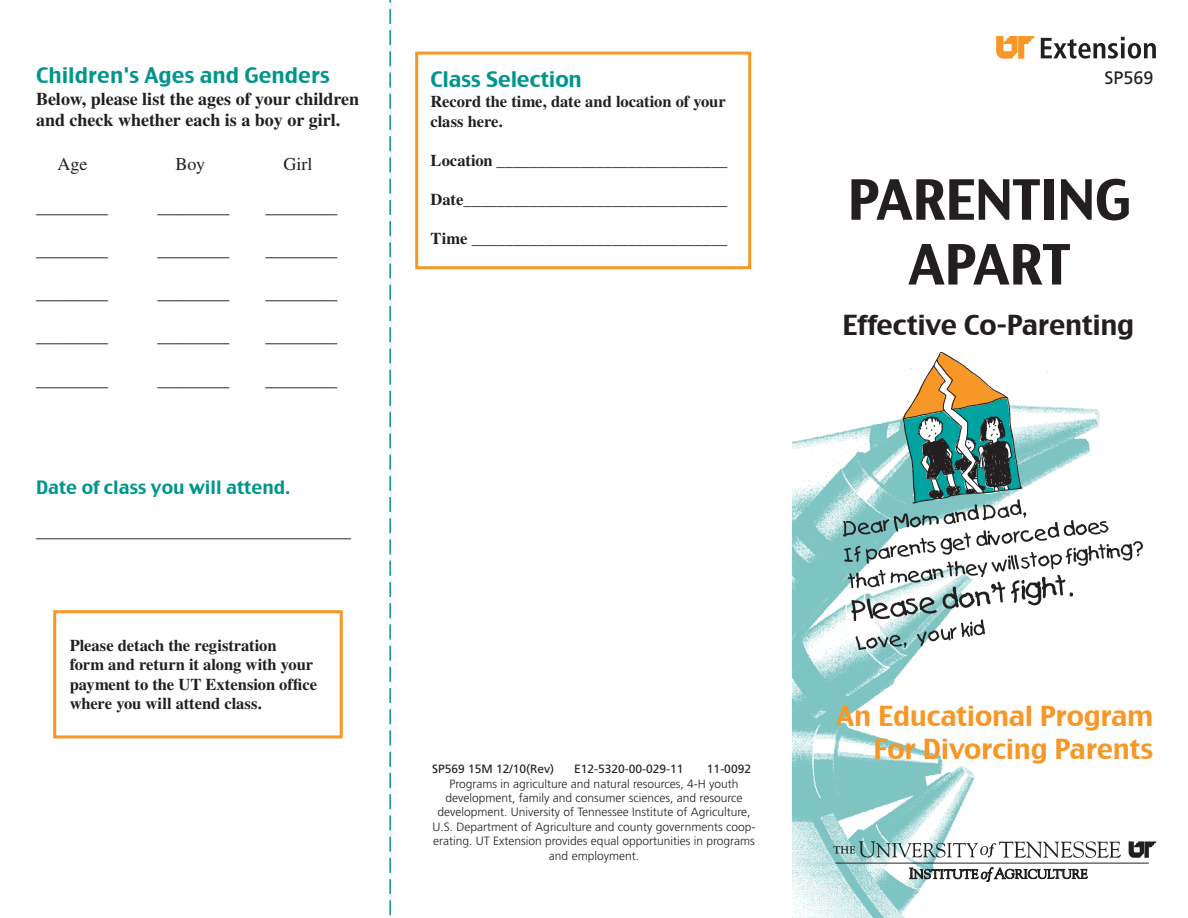
<style>
.page{position:relative;width:1188px;height:918px;background:#fff}
.page>*{position:absolute;margin:0;border:0;box-sizing:border-box;transform-origin:0 0}
.t1{font:54px "Charcoal CY";letter-spacing:-.01em;color:#231f20}
.t2{font:27px "Charcoal CY";letter-spacing:-.015em;color:#f79727}
.t3{font:27px "Charcoal CY";letter-spacing:-.01em;color:#231f20}
.t4{font:21px "Charcoal CY";color:#00958e}
.t5{font:18px "Times LT Std";color:#231f20}
.t6{font:700 18px/21.6px "Times LT Std";color:#231f20}
.t7{font:18px "Charcoal CY";color:#00958e}
.Pub_number{font:18px "Frutiger LT Std";color:#231f20}
.t8{font:700 16.5px/19.5px "Times LT Std";letter-spacing:-.005em;color:#231f20}
.t9{font:300 12px/14.4px "Frutiger LT Std";color:#231f20;text-align:center}
.t10{font:12px "Frutiger LT Std";color:#231f20}
</style>
<div class="page">
<svg style="left:389px;top:0;width:2px;height:916px"></svg>
<img style="left:792px;top:431px;width:308px;height:487px">
<img style="left:843px;top:353px;width:300px;height:297px">
<div style="left:53px;top:610px;width:290px;height:128px;border:3px solid #f79727"></div>
<div style="left:415px;top:52px;width:336px;height:217px;border:3px solid #f79727"></div>
<hr style="left:836px;top:863px;width:313px;height:1px;background:#231f20">
<svg style="left:833px;top:841px;width:288px;height:17px"></svg>
<svg style="left:1129px;top:841px;width:27px;height:17px"></svg>
<svg style="left:909px;top:867px;width:179px;height:15px"></svg>
<svg style="left:996px;top:36px;width:39px;height:23px"></svg>
<svg style="left:1041px;top:37px;width:115px;height:22px"></svg>
<p class="t4" style="left:36px;top:62px;width:295px">Children's Ages and Genders</p>
<p class="t6" style="left:36px;top:87px;width:325px">Below, please list the ages of your children and check whether each is a boy or girl.</p>
<p class="t5" style="left:58px;top:153px;width:31px">Age</p>
<p class="t5" style="left:176px;top:153px;width:31px">Boy</p>
<p class="t5" style="left:284px;top:153px;width:30px">Girl</p>
<p class="t5" style="left:36px;top:197px;width:73px">________</p>
<p class="t5" style="left:158px;top:197px;width:73px">________</p>
<p class="t5" style="left:266px;top:197px;width:73px">________</p>
<p class="t5" style="left:36px;top:240px;width:73px">________</p>
<p class="t5" style="left:158px;top:240px;width:73px">________</p>
<p class="t5" style="left:266px;top:240px;width:73px">________</p>
<p class="t5" style="left:36px;top:283px;width:73px">________</p>
<p class="t5" style="left:158px;top:283px;width:73px">________</p>
<p class="t5" style="left:266px;top:283px;width:73px">________</p>
<p class="t5" style="left:36px;top:326px;width:73px">________</p>
<p class="t5" style="left:158px;top:326px;width:73px">________</p>
<p class="t5" style="left:266px;top:326px;width:73px">________</p>
<p class="t5" style="left:36px;top:369px;width:73px">________</p>
<p class="t5" style="left:158px;top:369px;width:73px">________</p>
<p class="t5" style="left:266px;top:369px;width:73px">________</p>
<p class="t7" style="left:36px;top:476px;width:256px">Date of class you will attend.</p>
<p class="t5" style="left:36px;top:521px;width:316px">___________________________________</p>
<p class="t8" style="left:70px;top:635px;width:249px">Please detach the registration<br>form and return it along with your payment to the UT Extension office where you will attend class.</p>
<p class="t4" style="left:431px;top:66px;width:153px">Class Selection</p>
<p class="Pub_number" style="left:1104px;top:67px;width:51px">SP569</p>
<p class="t8" style="left:431px;top:91px;width:297px;line-height:20.2px">Record the time, date and location of your class here.</p>
<p class="t8" style="left:431px;top:150px;width:299px">Location ____________________________</p>
<p class="t8" style="left:431px;top:189px;width:299px">Date________________________________</p>
<p class="t8" style="left:431px;top:228px;width:299px">Time _______________________________</p>
<p class="t1" style="left:848px;top:166px;width:285px">PARENTING</p>
<p class="t1" style="left:908px;top:231px;width:163px">APART</p>
<p class="t3" style="left:842px;top:308px;width:294px">Effective Co-Parenting</p>
<p class="t10" style="left:432px;top:762px;width:124px">SP569 15M 12/10(Rev)</p>
<p class="t10" style="left:574px;top:762px;width:111px">E12-5320-00-029-11</p>
<p class="t10" style="left:707px;top:762px;width:46px">11-0092</p>
<p class="t9" style="left:433px;top:776px;width:324px">Programs in agriculture and natural resources, 4-H youth development, family and consumer sciences, and resource development. University of Tennessee Institute of Agriculture, U.S. Department of Agriculture and county governments coop&shy;erating. UT Extension provides equal opportunities in programs and employment.</p>
<p class="t2" style="left:836px;top:699px;width:319px">An Educational Program</p>
<p class="t2" style="left:873px;top:732px;width:282px">For Divorcing Parents</p>
</div>
